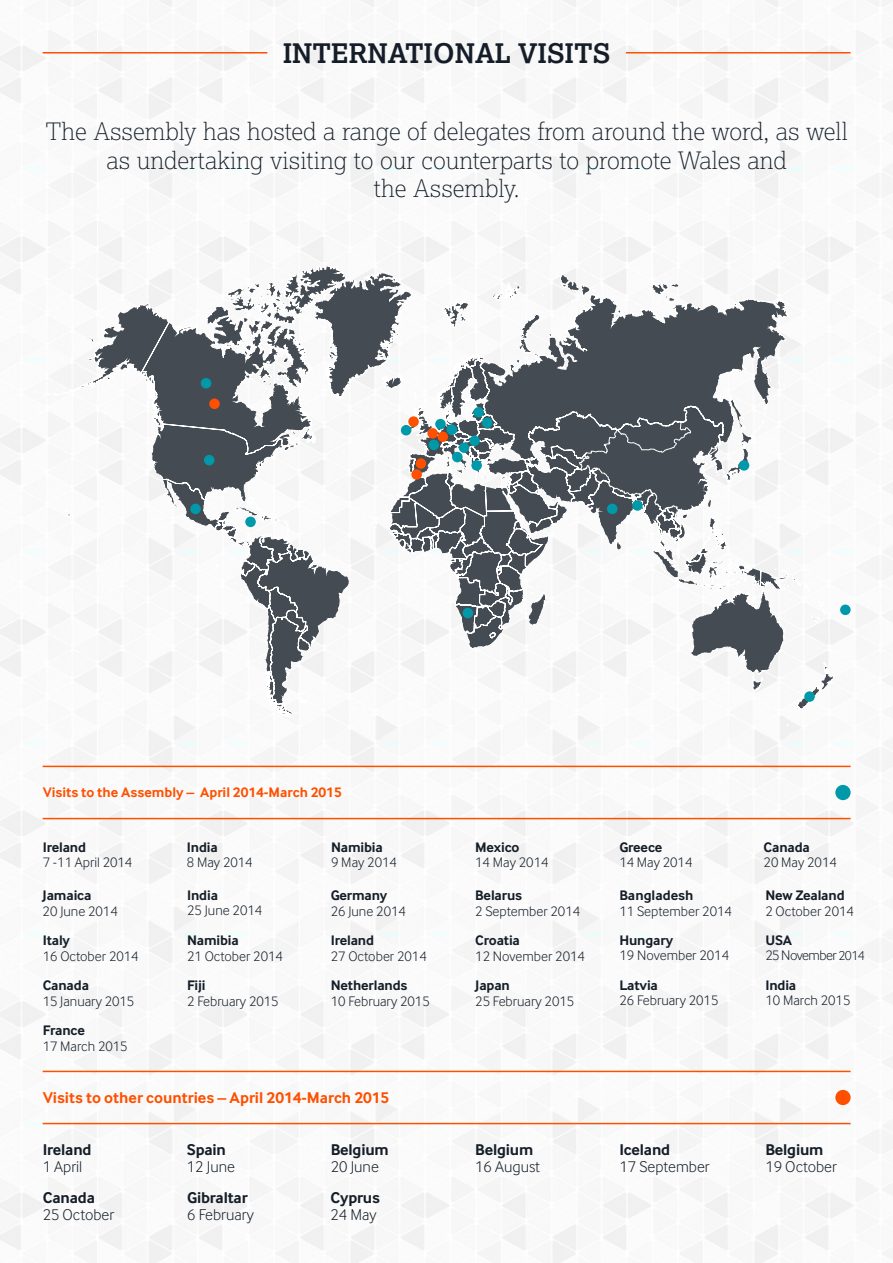
<style>
.page{position:relative;width:893px;height:1263px;background:#fff}
.page>*{position:absolute;margin:0;border:0;box-sizing:border-box;transform-origin:0 0}
.t1{font:700 27px "Cynulliad Serif";color:#151e28}
.t2{font:24px/28.5px "Cynulliad Serif Th";color:#151e28;text-align:center}
.t3{font:16.2px "Cynulliad Sans Lt";color:#151e28}
.t4{font:700 16.2px "Cynulliad Sans";letter-spacing:-.01em;color:#151e28}
.t5{font:700 16.2px "Cynulliad Sans";color:#ff5000}
.t6{font:14.25px "Cynulliad Sans Lt";color:#151e28}
.t7{font:700 14.25px "Cynulliad Sans";letter-spacing:-.01em;color:#151e28}
.t8{font:700 14.25px "Cynulliad Sans";color:#ff5000}
.t9{font:14.25px "Cynulliad Sans Lt";letter-spacing:-.04em;color:#151e28}
.s1{font-size:13.5px}
</style>
<div class="page">
<hr style="left:43px;top:766px;width:808px;height:1px;background:#ff5000">
<hr style="left:626px;top:52px;width:225px;height:2px;background:#ff5000">
<hr style="left:43px;top:52px;width:224px;height:2px;background:#ff5000">
<hr style="left:43px;top:818px;width:808px;height:1px;background:#ff5000">
<div style="left:835px;top:785px;width:16px;height:15px;background:#0099a9;border-radius:50%"></div>
<hr style="left:43px;top:1071px;width:808px;height:1px;background:#ff5000">
<hr style="left:43px;top:1123px;width:808px;height:1px;background:#ff5000">
<div style="left:835px;top:1090px;width:16px;height:15px;background:#ff5000;border-radius:50%"></div>
<svg style="left:42px;top:265px;width:809px;height:470px"></svg>
<div style="left:401px;top:425px;width:10px;height:10px;background:#0099a9;border-radius:50%"></div>
<div style="left:190px;top:504px;width:11px;height:10px;background:#0099a9;border-radius:50%"></div>
<div style="left:204px;top:455px;width:10px;height:10px;background:#0099a9;border-radius:50%"></div>
<div style="left:245px;top:517px;width:11px;height:10px;background:#0099a9;border-radius:50%"></div>
<div style="left:201px;top:378px;width:10px;height:10px;background:#0099a9;border-radius:50%"></div>
<div style="left:471px;top:460px;width:11px;height:11px;background:#0099a9;border-radius:50%"></div>
<div style="left:452px;top:452px;width:11px;height:10px;background:#0099a9;border-radius:50%"></div>
<div style="left:459px;top:442px;width:10px;height:11px;background:#0099a9;border-radius:50%"></div>
<div style="left:469px;top:435px;width:11px;height:11px;background:#0099a9;border-radius:50%"></div>
<div style="left:607px;top:504px;width:10px;height:10px;background:#0099a9;border-radius:50%"></div>
<div style="left:632px;top:500px;width:11px;height:11px;background:#0099a9;border-radius:50%"></div>
<div style="left:840px;top:604px;width:11px;height:11px;background:#0099a9;border-radius:50%"></div>
<div style="left:804px;top:691px;width:11px;height:11px;background:#0099a9;border-radius:50%"></div>
<div style="left:447px;top:424px;width:10px;height:11px;background:#0099a9;border-radius:50%"></div>
<div style="left:435px;top:419px;width:11px;height:10px;background:#0099a9;border-radius:50%"></div>
<div style="left:429px;top:440px;width:10px;height:10px;background:#0099a9;border-radius:50%"></div>
<div style="left:482px;top:418px;width:10px;height:10px;background:#0099a9;border-radius:50%"></div>
<div style="left:473px;top:407px;width:11px;height:11px;background:#0099a9;border-radius:50%"></div>
<div style="left:739px;top:460px;width:10px;height:11px;background:#0099a9;border-radius:50%"></div>
<div style="left:463px;top:608px;width:10px;height:10px;background:#0099a9;border-radius:50%"></div>
<div style="left:416px;top:458px;width:10px;height:11px;background:#ff5000;border-radius:50%"></div>
<div style="left:411px;top:469px;width:11px;height:11px;background:#ff5000;border-radius:50%"></div>
<div style="left:209px;top:398px;width:11px;height:11px;background:#ff5000;border-radius:50%"></div>
<div style="left:427px;top:428px;width:11px;height:11px;background:#ff5000;border-radius:50%"></div>
<div style="left:437px;top:431px;width:11px;height:11px;background:#ff5000;border-radius:50%"></div>
<div style="left:408px;top:416px;width:11px;height:11px;background:#ff5000;border-radius:50%"></div>
<p class="t1" style="left:283px;top:36px;width:329px">INTERNATIONAL VISITS</p>
<p class="t2" style="left:46px;top:117px;width:804px">The Assembly has hosted a range of delegates from around the word, as well as undertaking visiting to our counterparts to promote Wales and</p>
<p class="t2" style="left:374px;top:174px;width:147px">the Assembly.</p>
<p class="t8" style="left:43px;top:784px;width:301px">Visits to the Assembly – April 2014-March 2015</p>
<p class="t7" style="left:43px;top:839px;width:45px">Ireland</p>
<p class="t6" style="left:43px;top:855px;width:91px">7 -11 April 2014</p>
<p class="t7" style="left:187px;top:839px;width:32px">India</p>
<p class="t6" style="left:187px;top:855px;width:67px">8 May 2014</p>
<p class="t7" style="left:331px;top:839px;width:53px">Namibia</p>
<p class="t6" style="left:331px;top:855px;width:67px">9 May 2014</p>
<p class="t7" style="left:475px;top:839px;width:46px">Mexico</p>
<p class="t6" style="left:475px;top:854px;width:75px">14 May 2014</p>
<p class="t7" style="left:619px;top:839px;width:44px">Greece</p>
<p class="t6" style="left:619px;top:855px;width:74px">14 May 2014</p>
<p class="t7" style="left:764px;top:839px;width:48px">Canada</p>
<p class="t6" style="left:764px;top:854px;width:75px">20 May 2014</p>
<p class="t7" style="left:43px;top:887px;width:50px">Jamaica</p>
<p class="t6" style="left:43px;top:903px;width:77px">20 June 2014</p>
<p class="t7" style="left:187px;top:887px;width:32px">India</p>
<p class="t6" style="left:187px;top:902px;width:77px">25 June 2014</p>
<p class="t7" style="left:331px;top:887px;width:58px">Germany</p>
<p class="t6" style="left:331px;top:903px;width:77px">26 June 2014</p>
<p class="t7" style="left:475px;top:887px;width:48px">Belarus</p>
<p class="t6" style="left:475px;top:903px;width:106px">2 September 2014</p>
<p class="t7" style="left:619px;top:887px;width:75px">Bangladesh</p>
<p class="t6" style="left:619px;top:903px;width:114px">11 September 2014</p>
<p class="t7" style="left:765px;top:887px;width:81px">New Zealand</p>
<p class="t6" style="left:765px;top:903px;width:90px">2 October 2014</p>
<p class="t7" style="left:43px;top:932px;width:29px">Italy</p>
<p class="t6" style="left:43px;top:948px;width:97px">16 October 2014</p>
<p class="t7" style="left:43px;top:977px;width:48px">Canada</p>
<p class="t6" style="left:43px;top:993px;width:93px">15 January 2015</p>
<p class="t7" style="left:43px;top:1022px;width:44px">France</p>
<p class="t6" style="left:43px;top:1038px;width:87px">17 March 2015</p>
<p class="t7" style="left:187px;top:932px;width:53px">Namibia</p>
<p class="t6" style="left:187px;top:948px;width:97px">21 October 2014</p>
<p class="t7" style="left:187px;top:977px;width:20px">Fiji</p>
<p class="t6" style="left:187px;top:993px;width:93px">2 February 2015</p>
<p class="t7" style="left:331px;top:932px;width:45px">Ireland</p>
<p class="t6" style="left:331px;top:948px;width:97px">27 October 2014</p>
<p class="t7" style="left:331px;top:977px;width:78px">Netherlands</p>
<p class="t6" style="left:331px;top:993px;width:100px">10 February 2015</p>
<p class="t7" style="left:475px;top:932px;width:46px">Croatia</p>
<p class="t6" style="left:475px;top:948px;width:111px">12 November 2014</p>
<p class="t7" style="left:475px;top:977px;width:36px">Japan</p>
<p class="t6" style="left:475px;top:993px;width:100px">25 February 2015</p>
<p class="t7" style="left:619px;top:932px;width:55px">Hungary</p>
<p class="t6" style="left:619px;top:947px;width:111px">19 November 2014</p>
<p class="t7" style="left:619px;top:977px;width:40px">Latvia</p>
<p class="t6" style="left:619px;top:993px;width:100px">26 February 2015</p>
<p class="t7" style="left:765px;top:932px;width:28px">USA</p>
<p class="t9" style="left:765px;top:947px;width:101px">25 November <span class="s1">2014</span></p>
<p class="t7" style="left:765px;top:977px;width:32px">India</p>
<p class="t6" style="left:765px;top:993px;width:87px">10 March 2015</p>
<p class="t5" style="left:43px;top:1088px;width:348px">Visits to other countries – April 2014-March 2015</p>
<p class="t4" style="left:43px;top:1140px;width:50px">Ireland</p>
<p class="t3" style="left:43px;top:1158px;width:41px">1 April</p>
<p class="t4" style="left:187px;top:1140px;width:41px">Spain</p>
<p class="t3" style="left:187px;top:1158px;width:50px">12 June</p>
<p class="t4" style="left:331px;top:1140px;width:60px">Belgium</p>
<p class="t3" style="left:331px;top:1158px;width:50px">20 June</p>
<p class="t4" style="left:475px;top:1140px;width:60px">Belgium</p>
<p class="t3" style="left:475px;top:1158px;width:66px">16 August</p>
<p class="t4" style="left:619px;top:1140px;width:52px">Iceland</p>
<p class="t3" style="left:619px;top:1158px;width:92px">17 September</p>
<p class="t4" style="left:765px;top:1140px;width:60px">Belgium</p>
<p class="t3" style="left:765px;top:1158px;width:73px">19 October</p>
<p class="t4" style="left:43px;top:1188px;width:54px">Canada</p>
<p class="t3" style="left:43px;top:1206px;width:73px">25 October</p>
<p class="t4" style="left:187px;top:1188px;width:62px">Gibraltar</p>
<p class="t3" style="left:187px;top:1206px;width:68px">6 February</p>
<p class="t4" style="left:330px;top:1188px;width:51px">Cyprus</p>
<p class="t3" style="left:330px;top:1206px;width:47px">24 May</p>
</div>
